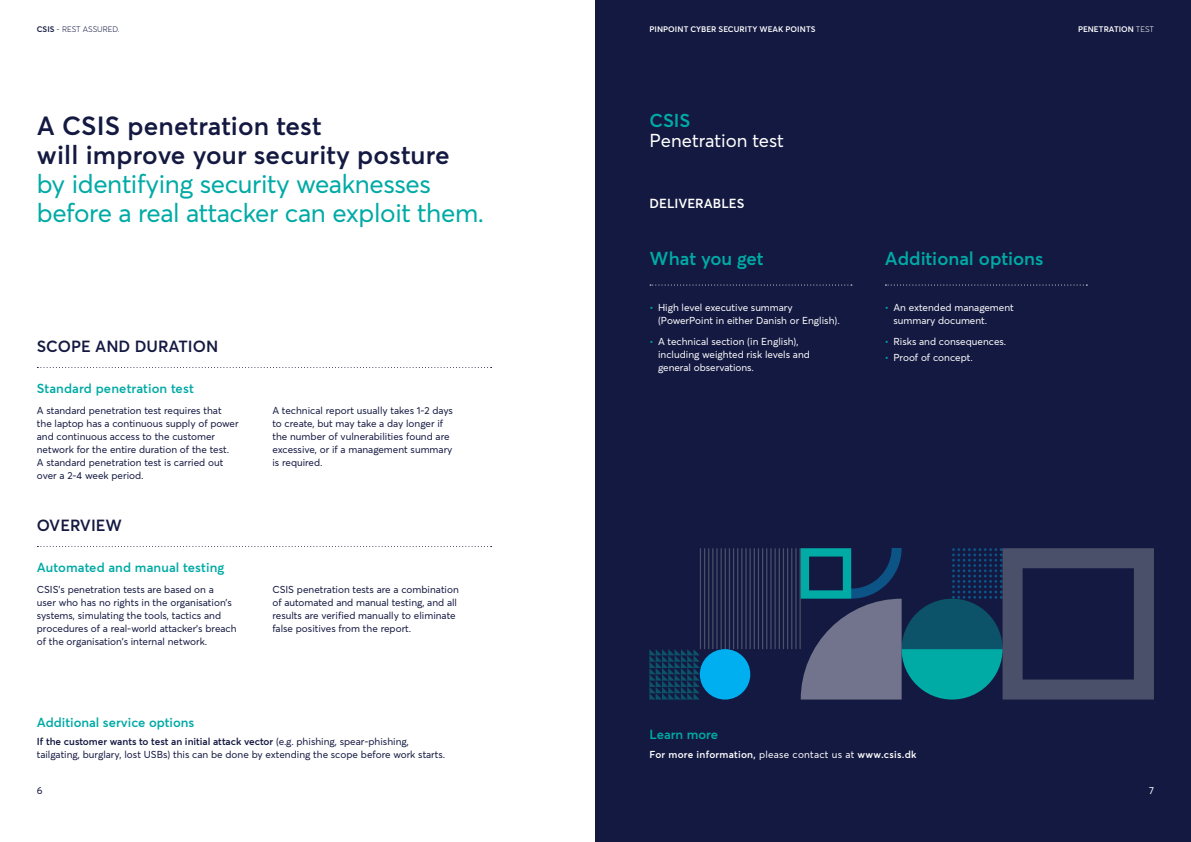
<style>
.page{position:relative;width:1191px;height:842px;background:#fff}
.page>*{position:absolute;margin:0;border:0;box-sizing:border-box;transform-origin:0 0}
.Heading_1{font:26px/29px "Averta";letter-spacing:-.015em;color:#00aaa5}
.Heading_1-2{font:600 18.5px "Averta";color:#00aaa5}
.Heading_1-3{font:18.5px/20px "Averta";color:#fff}
.Heading_1-4{font:600 16px "Averta";color:#141941}
.Heading_1-5{font:600 13px "Averta";letter-spacing:.01em;color:#00aaa5}
.Table_text{font:600 13px "Averta";color:#00aaa5}
.Heading_1-6{font:600 13px "Averta";color:#fff}
.Table_text-2{font:10px/13px "Averta";color:#141941}
.Illustration_bullet{font:10px/13px "Averta";color:#fff}
.t1{font:600 10px "Averta";letter-spacing:.025em;color:#fff}
.t2{font:600 8px "Averta";letter-spacing:-.005em;color:#fff}
.t3{font:300 8px "Averta";letter-spacing:-.005em;color:#141941}
.s1{font-weight:600}
.s2{font-weight:600;color:#141941}
.s3{font-weight:600;color:#00aaa5}
.s4{color:#00aaa5}
.s5{font-weight:400}
.s6{font-weight:300}
</style>
<div class="page">
<div style="left:595px;top:0;width:596px;height:842px;background:#141941"></div>
<svg style="left:649px;top:649px;width:51px;height:50px"></svg>
<svg style="left:800px;top:548px;width:353px;height:151px"></svg>
<div style="left:700px;top:649px;width:50px;height:50px;background:#00aff0;border-radius:50%"></div>
<hr style="left:799px;top:548px;width:1px;height:101px;background:#a0a5aa">
<hr style="left:795px;top:548px;width:1px;height:101px;background:#a0a5aa">
<hr style="left:791px;top:548px;width:1px;height:101px;background:#a0a5aa">
<hr style="left:787px;top:548px;width:1px;height:101px;background:#a0a5aa">
<hr style="left:783px;top:548px;width:1px;height:101px;background:#a0a5aa">
<hr style="left:778px;top:548px;width:2px;height:101px;background:#a0a5aa">
<hr style="left:774px;top:548px;width:1px;height:101px;background:#a0a5aa">
<hr style="left:770px;top:548px;width:1px;height:101px;background:#a0a5aa">
<hr style="left:766px;top:548px;width:1px;height:101px;background:#a0a5aa">
<hr style="left:762px;top:548px;width:1px;height:101px;background:#a0a5aa">
<hr style="left:758px;top:548px;width:1px;height:101px;background:#a0a5aa">
<hr style="left:753px;top:548px;width:2px;height:101px;background:#a0a5aa">
<hr style="left:749px;top:548px;width:1px;height:101px;background:#a0a5aa">
<hr style="left:745px;top:548px;width:1px;height:101px;background:#a0a5aa">
<hr style="left:741px;top:548px;width:1px;height:101px;background:#a0a5aa">
<hr style="left:737px;top:548px;width:1px;height:101px;background:#a0a5aa">
<hr style="left:733px;top:548px;width:1px;height:101px;background:#a0a5aa">
<hr style="left:729px;top:548px;width:1px;height:101px;background:#a0a5aa">
<hr style="left:724px;top:548px;width:2px;height:101px;background:#a0a5aa">
<hr style="left:720px;top:548px;width:2px;height:101px;background:#a0a5aa">
<hr style="left:716px;top:548px;width:1px;height:101px;background:#a0a5aa">
<hr style="left:712px;top:548px;width:1px;height:101px;background:#a0a5aa">
<hr style="left:708px;top:548px;width:1px;height:101px;background:#a0a5aa">
<hr style="left:704px;top:548px;width:1px;height:101px;background:#a0a5aa">
<hr style="left:700px;top:548px;width:1px;height:101px;background:#a0a5aa">
<svg style="left:37px;top:546px;width:454px;height:1px"></svg>
<svg style="left:37px;top:367px;width:454px;height:1px"></svg>
<svg style="left:650px;top:285px;width:202px;height:1px"></svg>
<svg style="left:885px;top:285px;width:202px;height:1px"></svg>
<p class="t3" style="left:37px;top:24px;width:84px"><span class="s1">CSIS</span> - REST ASSURED.</p>
<p class="t2" style="left:649px;top:24px;width:168px">PINPOINT CYBER SECURITY WEAK POINTS</p>
<p class="Heading_1" style="left:37px;top:111px;width:449px"><span class="s2">A CSIS penetration test<br>will improve your security posture </span>by identifying security weaknesses before a real attacker can exploit them.</p>
<p class="Heading_1-4" style="left:37px;top:336px;width:183px">SCOPE AND DURATION</p>
<p class="Heading_1-5" style="left:37px;top:380px;width:158px">Standard penetration test</p>
<p class="Table_text-2" style="left:37px;top:403px;width:203px">A standard penetration test requires that the laptop has a continuous supply of power and continuous access to the customer network for the entire duration of the test.<br>A standard penetration test is carried out over a 2-4 week period.</p>
<p class="Heading_1-4" style="left:37px;top:515px;width:87px">OVERVIEW</p>
<p class="Heading_1-5" style="left:37px;top:559px;width:189px">Automated and manual testing</p>
<p class="Table_text-2" style="left:37px;top:582px;width:201px">CSIS’s penetration tests are based on a<br>user who has no rights in the organisation’s systems, simulating the tools, tactics and procedures of a real-world attacker’s breach of the organisation’s internal network.</p>
<p class="Table_text" style="left:37px;top:714px;width:159px">Additional service options</p>
<p class="Table_text-2" style="left:272px;top:403px;width:182px">A technical report usually takes 1-2 days to create, but may take a day longer if the number of vulnerabilities found are excessive, or if a management summary</p>
<p class="Table_text-2" style="left:272px;top:455px;width:52px">is required.</p>
<p class="Table_text-2" style="left:272px;top:582px;width:188px">CSIS penetration tests are a combination of automated and manual testing, and all results are verified manually to eliminate false positives from the report.</p>
<p class="Table_text-2" style="left:37px;top:734px;width:410px"><span class="s1">If the customer wants to test an initial attack vector</span> (e.g. phishing, spear-phishing, tailgating, burglary, lost USBs) this can be done by extending the scope before work starts.</p>
<p class="Heading_1-3" style="left:649px;top:110px;width:136px"><span class="s3">CSIS<br></span>Penetration test</p>
<p class="Heading_1-6" style="left:649px;top:196px;width:96px">DELIVERABLES</p>
<p class="Heading_1-2" style="left:649px;top:247px;width:116px">What you get</p>
<p class="Heading_1-2" style="left:885px;top:247px;width:160px">Additional options</p>
<p class="Illustration_bullet" style="left:658px;top:300px;width:183px;text-indent:-9px"><span class="s4">•</span> High level executive summary (PowerPoint in either Danish or English).</p>
<p class="Illustration_bullet" style="left:658px;top:335px;width:153px;text-indent:-9px"><span class="s4">•</span> A technical section (in English), including weighted risk levels and general observations.</p>
<p class="Illustration_bullet" style="left:893px;top:300px;width:122px;text-indent:-9px"><span class="s4">•</span> An extended management summary document.</p>
<p class="Illustration_bullet" style="left:885px;top:335px;width:123px"><span class="s4">•</span> Risks and consequences.</p>
<p class="Illustration_bullet" style="left:885px;top:351px;width:89px"><span class="s4">•</span> Proof of concept.</p>
<p class="Table_text" style="left:649px;top:726px;width:70px">Learn more</p>
<p class="t1" style="left:649px;top:748px;width:268px">For more information, <span class="s5">please contact us at</span> www.csis.dk</p>
<p class="t2" style="left:1078px;top:24px;width:78px">PENETRATION <span class="s6">TEST</span></p>
<p class="Table_text-2" style="left:37px;top:784px;width:7px">6</p>
<p class="Illustration_bullet" style="left:1149px;top:784px;width:6px">7</p>
</div>
